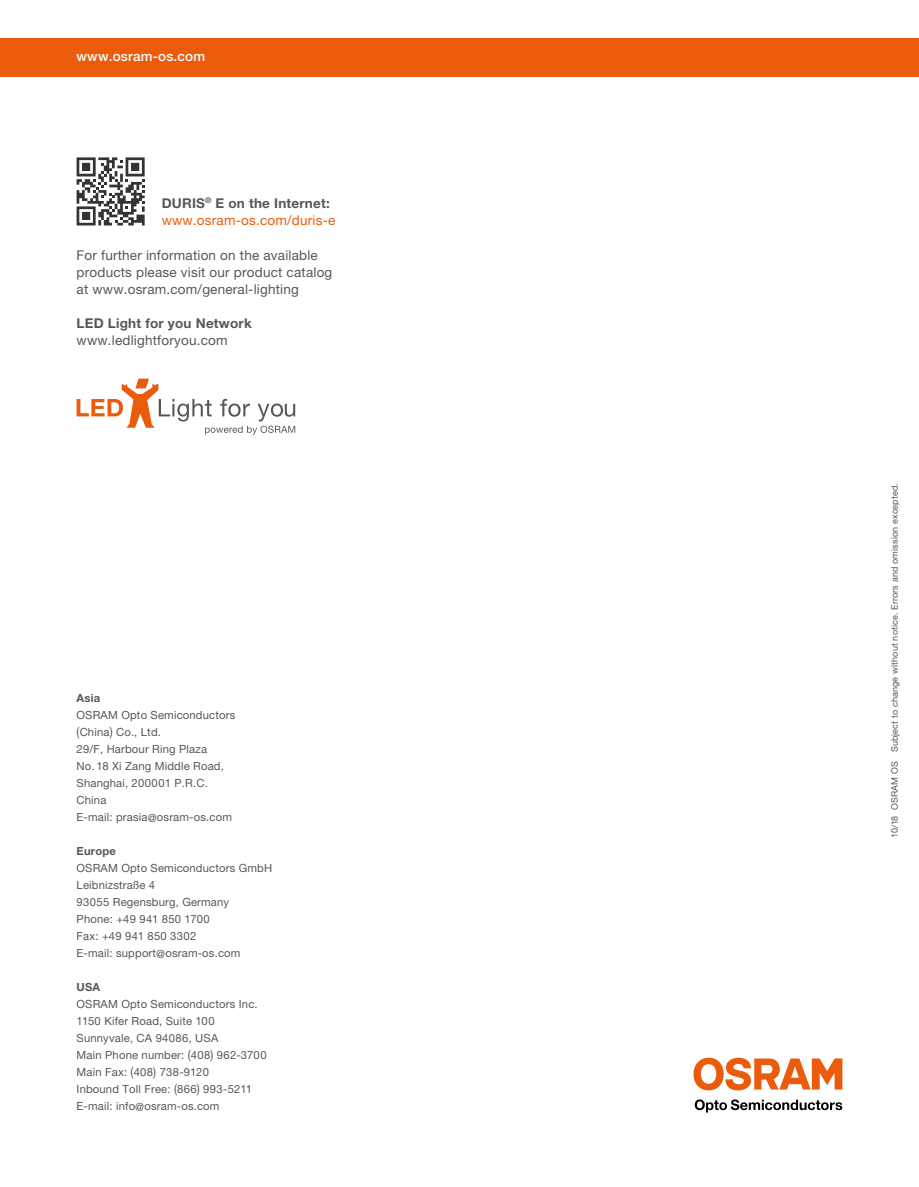
<style>
.page{position:relative;width:919px;height:1187px;background:#fff}
.page>*{position:absolute;margin:0;border:0;box-sizing:border-box;transform-origin:0 0}
.t1{font:13.5px/17px "Helvetica Neue LT Pro";letter-spacing:.015em;color:#575756}
.t2{font:13.5px/17px "Helvetica Neue LT Pro";letter-spacing:.015em;color:#ea5b0b}
.t3{font:700 13.5px "Helvetica Neue LT Pro";letter-spacing:.015em;color:#575756}
.t4{font:500 13.5px "Helvetica Neue LT Pro";letter-spacing:.015em;color:#fff}
.t5{font:11.25px/17px "Helvetica Neue LT Pro";letter-spacing:.015em;color:#575756}
.t6{font:700 11.25px "Helvetica Neue LT Pro";letter-spacing:.015em;color:#575756}
.t7{font:9px "Helvetica Neue LT Pro";letter-spacing:.015em;color:#575756}
.s1{font-weight:700;color:#575756}
.s2{font-size:12.6px}
</style>
<div class="page">
<div style="left:0;top:38px;width:918px;height:39px;background:#ea5b0b"></div>
<svg style="left:77px;top:378px;width:218px;height:57px"></svg>
<svg style="left:694px;top:1099px;width:148px;height:13px"></svg>
<svg style="left:693px;top:1057px;width:149px;height:33px"></svg>
<svg style="left:77px;top:157px;width:68px;height:68px"></svg>
<p class="t4" style="left:77px;top:48px;width:130px">www.osram-os.com</p>
<p class="t2" style="left:162px;top:195px;width:175px"><span class="s1">DURIS</span><sup>®</sup> <span class="s1">E on the Internet: </span>www.osram-os.com/duris-e</p>
<p class="t1" style="left:77px;top:246px;width:257px">For further information on the available products please visit our product catalog at www.osram.com/general-lighting</p>
<p class="t3" style="left:77px;top:314px;width:177px">LED Light for you Network</p>
<p class="t1" style="left:77px;top:331px;width:152px">www.ledlightforyou.com</p>
<p class="t6" style="left:77px;top:691px;width:25px">Asia</p>
<p class="t5" style="left:77px;top:706px;width:160px">OSRAM Opto Semiconductors <span class="s2">(</span>China<span class="s2">)</span> Co., Ltd.<br>29/F, Harbour Ring Plaza<br>No. 18 Xi Zang Middle Road,<br>Shanghai, 200001 P.R.C.<br>China<br>E-mail: prasia@osram-os.com</p>
<p class="t6" style="left:77px;top:844px;width:41px">Europe</p>
<p class="t5" style="left:77px;top:859px;width:197px">OSRAM Opto Semiconductors GmbH<br>Leibnizstraße 4<br>93055 Regensburg, Germany<br>Phone: +49 941 850 1700<br>Fax: +49 941 850 3302<br>E-mail: support@osram-os.com</p>
<p class="t6" style="left:77px;top:980px;width:25px">USA</p>
<p class="t5" style="left:77px;top:995px;width:191px">OSRAM Opto Semiconductors Inc.<br>1150 Kifer Road, Suite 100<br>Sunnyvale, CA 94086, USA<br>Main Phone number: <span class="s2">(</span>408<span class="s2">)</span> 962-3700<br>Main Fax: <span class="s2">(</span>408<span class="s2">)</span> 738-9120<br>Inbound Toll Free: <span class="s2">(</span>866<span class="s2">)</span> 993-5211<br>E-mail: info@osram-os.com</p>
<p class="t7" style="left:889px;top:838px;width:356px;rotate:-90deg">10/18 OSRAM OS Subject to change without notice. Errors and omission excepted.</p>
</div>
